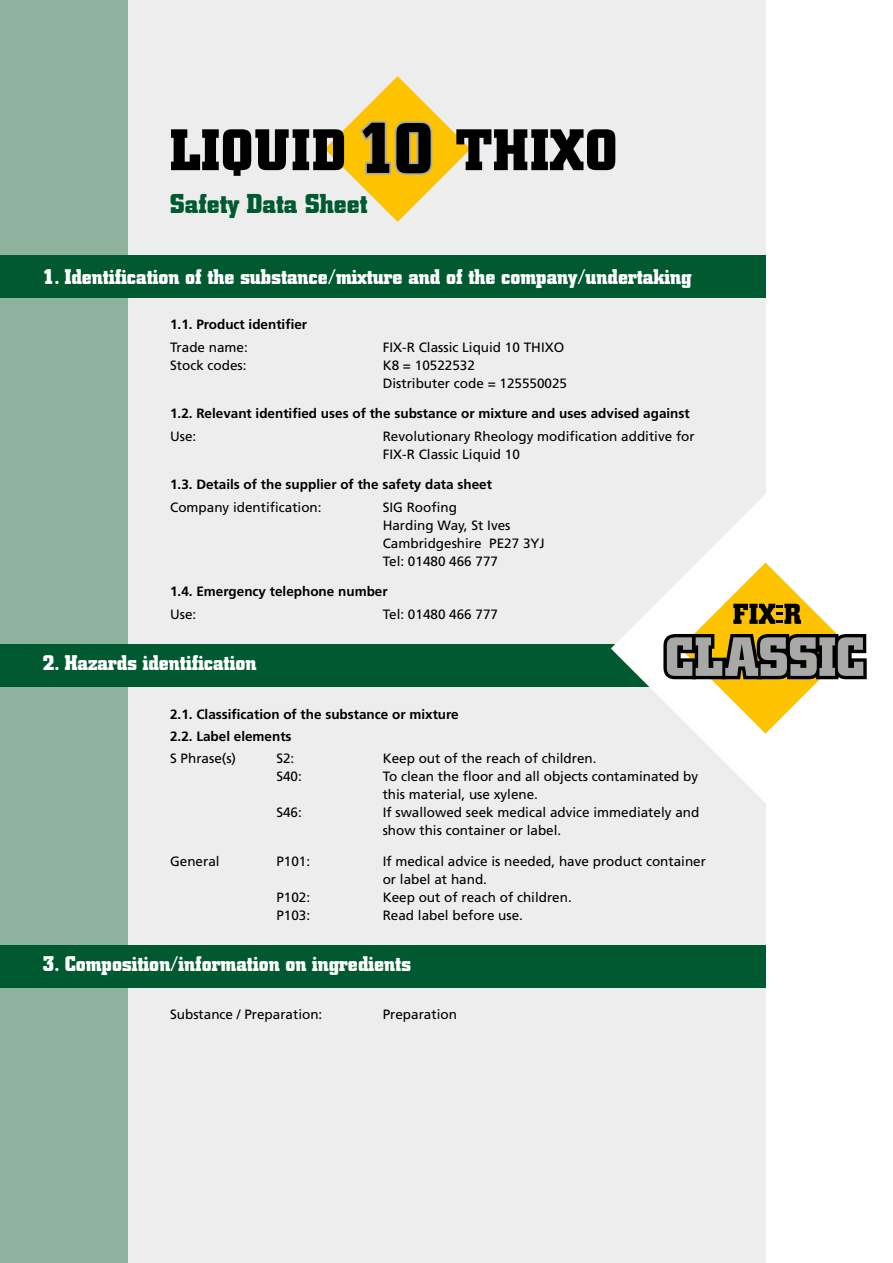
<style>
.page{position:relative;width:893px;height:1263px;background:#fff}
.page>*{position:absolute;margin:0;border:0;box-sizing:border-box;transform-origin:0 0}
.t1{font:700 57.9px "City";letter-spacing:.02em;color:#000}
.t2{font:700 27px "City";color:#005931}
.t3{font:700 21px "City";color:#fff}
.t4{font:13.5px/18px "Frutiger";color:#000}
.t5{font:700 13.5px/22.2px "Frutiger";color:#000}
</style>
<div class="page">
<div style="left:0;top:0;width:765px;height:1263px;background:#ededed"></div>
<div style="left:0;top:0;width:128px;height:1263px;background:#8db39e"></div>
<div style="left:0;top:255px;width:765px;height:43px;background:#005931"></div>
<div style="left:0;top:644px;width:765px;height:43px;background:#005931"></div>
<svg style="left:611px;top:495px;width:154px;height:307px"></svg>
<svg style="left:663px;top:562px;width:204px;height:172px"></svg>
<svg style="left:325px;top:76px;width:145px;height:146px"></svg>
<div style="left:0;top:945px;width:765px;height:43px;background:#005931"></div>
<h1 class="t1" style="left:170px;top:118px;width:178px">LIQUID</h1>
<h1 class="t1" style="left:456px;top:118px;width:163px">THIXO</h1>
<h2 class="t2" style="left:170px;top:188px;width:200px">Safety Data Sheet</h2>
<h3 class="t3" style="left:43px;top:265px;width:650px">1. Identification of the substance/mixture and of the company/undertaking</h3>
<p class="t5" style="left:170px;top:313px;width:139px">1.1. Product identifier</p>
<p class="t4" style="left:170px;top:338px;width:79px">Trade name:</p>
<p class="t4" style="left:383px;top:338px;width:183px">FIX-R Classic Liquid 10 THIXO</p>
<p class="t4" style="left:170px;top:356px;width:78px">Stock codes:</p>
<p class="t4" style="left:383px;top:356px;width:186px">K8 = 10522532<br>Distributer code = 125550025</p>
<p class="t5" style="left:170px;top:402px;width:521px">1.2. Relevant identified uses of the substance or mixture and uses advised against</p>
<p class="t4" style="left:170px;top:427px;width:28px">Use:</p>
<p class="t4" style="left:383px;top:427px;width:314px">Revolutionary Rheology modification additive for<br>FIX-R Classic Liquid 10</p>
<p class="t5" style="left:170px;top:473px;width:323px">1.3. Details of the supplier of the safety data sheet</p>
<p class="t4" style="left:170px;top:498px;width:153px">Company identification:</p>
<p class="t4" style="left:383px;top:498px;width:164px">SIG Roofing<br>Harding Way, St Ives<br>Cambridgeshire PE27 3YJ<br>Tel: 01480 466 777</p>
<p class="t5" style="left:170px;top:580px;width:219px">1.4. Emergency telephone number</p>
<p class="t4" style="left:170px;top:605px;width:28px">Use:</p>
<p class="t4" style="left:383px;top:605px;width:117px">Tel: 01480 466 777</p>
<h3 class="t3" style="left:43px;top:651px;width:215px">2. Hazards identification</h3>
<p class="t5" style="left:170px;top:703px;width:290px">2.1. Classification of the substance or mixture<br>2.2. Label elements</p>
<p class="t4" style="left:170px;top:749px;width:68px">S Phrase(s)</p>
<p class="t4" style="left:276px;top:749px;width:20px">S2:</p>
<p class="t4" style="left:383px;top:749px;width:215px">Keep out of the reach of children.</p>
<p class="t4" style="left:276px;top:767px;width:27px">S40:</p>
<p class="t4" style="left:383px;top:767px;width:317px">To clean the floor and all objects contaminated by this material, use xylene.</p>
<p class="t4" style="left:276px;top:803px;width:27px">S46:</p>
<p class="t4" style="left:383px;top:803px;width:318px">If swallowed seek medical advice immediately and show this container or label.</p>
<p class="t4" style="left:170px;top:852px;width:51px">General</p>
<p class="t4" style="left:276px;top:852px;width:35px">P101:</p>
<p class="t4" style="left:383px;top:852px;width:325px">If medical advice is needed, have product container or label at hand.</p>
<p class="t4" style="left:276px;top:888px;width:35px">P102:</p>
<p class="t4" style="left:383px;top:888px;width:191px">Keep out of reach of children.</p>
<p class="t4" style="left:276px;top:906px;width:35px">P103:</p>
<p class="t4" style="left:383px;top:906px;width:142px">Read label before use.</p>
<h3 class="t3" style="left:43px;top:952px;width:370px">3. Composition/information on ingredients</h3>
<p class="t4" style="left:170px;top:1005px;width:154px">Substance / Preparation:</p>
<p class="t4" style="left:383px;top:1005px;width:76px">Preparation</p>
</div>
